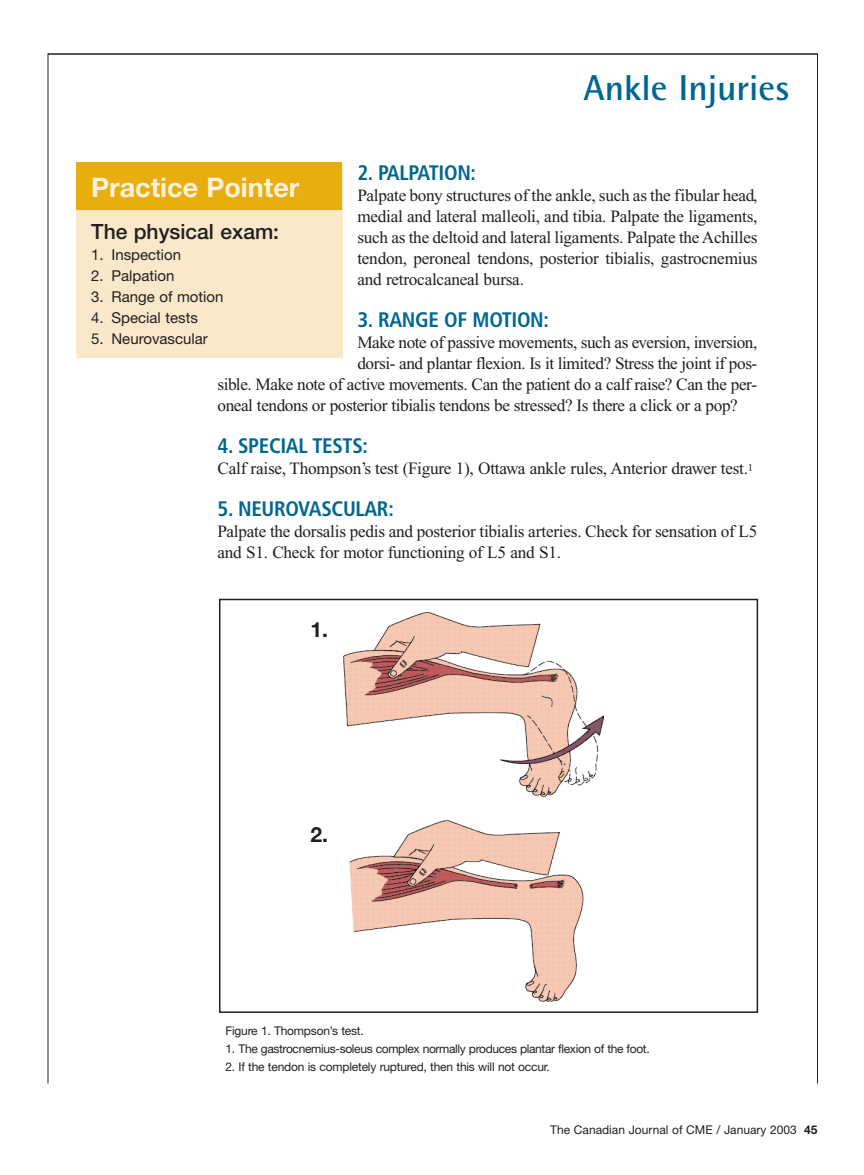
<style>
.page{position:relative;width:864px;height:1175px;background:#fff}
.page>*{position:absolute;margin:0;border:0;box-sizing:border-box;transform-origin:0 0}
.t1{font:700 36px "Rotis Semi Sans";color:#00678f}
.t2{font:700 27px "Helvetica Neue";color:#fff2dc}
.t3{font:700 condensed 21px "Frutiger";letter-spacing:-.015em;color:#00678f}
.t4{font:500 21px "Helvetica Neue";color:#231f20}
.t5{font:700 21px "Helvetica Neue";color:#231f20}
.t6{font:17.25px/21px "Times New Roman";letter-spacing:-.025em;color:#231f20;text-align:justify}
.t7{font:15px "Helvetica Neue";color:#231f20}
.t8{font:12px "Helvetica Neue";letter-spacing:-.015em;color:#231f20}
.s1{font-weight:700}
</style>
<div class="page">
<hr style="left:48px;top:53px;width:770px;height:2px;background:#231f20">
<hr style="left:48px;top:53px;width:1px;height:1030px;background:#231f20">
<hr style="left:817px;top:53px;width:1px;height:1030px;background:#231f20">
<img style="left:343px;top:613px;width:260px;height:388px">
<div style="left:219px;top:598px;width:539px;height:414px;border:2px solid #231f20"></div>
<div style="left:76px;top:165px;width:266px;height:193px;background:#f9e8ca"></div>
<div style="left:76px;top:162px;width:266px;height:47px;background:#e8ae10"></div>
<h1 class="t1" style="left:583px;top:75px;width:208px">Ankle Injuries</h1>
<p class="t3" style="left:357px;top:164px;width:120px">2. PALPATION:</p>
<p class="t6" style="left:357px;top:186px;width:402px">Palpate bony structures of the ankle, such as the fibular head, medial and lateral malleoli, and tibia. Palpate the ligaments, such as the deltoid and lateral ligaments. Palpate the Achilles tendon, peroneal tendons, posterior tibialis, gastrocnemius and retrocalcaneal bursa.</p>
<p class="t3" style="left:357px;top:311px;width:193px">3. RANGE OF MOTION:</p>
<p class="t6" style="left:357px;top:333px;width:402px">Make note of passive movements, such as eversion, inversion,</p>
<p class="t6" style="left:357px;top:354px;width:401px">dorsi- and plantar flexion. Is it limited? Stress the joint if pos-</p>
<p class="t6" style="left:217px;top:375px;width:541px">sible. Make note of active movements. Can the patient do a calf raise? Can the per-</p>
<p class="t6" style="left:217px;top:396px;width:522px">oneal tendons or posterior tibialis tendons be stressed? Is there a click or a pop?</p>
<p class="t3" style="left:218px;top:437px;width:152px">4. SPECIAL TESTS:</p>
<p class="t6" style="left:218px;top:459px;width:537px">Calf raise, Thompson’s test (Figure 1), Ottawa ankle rules, Anterior drawer test.<sup>1</sup></p>
<p class="t3" style="left:218px;top:500px;width:178px">5. NEUROVASCULAR:</p>
<p class="t6" style="left:218px;top:522px;width:541px">Palpate the dorsalis pedis and posterior tibialis arteries. Check for sensation of L5 and S1. Check for motor functioning of L5 and S1.</p>
<h2 class="t2" style="left:91px;top:178px;width:210px">Practice Pointer</h2>
<p class="t4" style="left:91px;top:224px;width:189px">The physical exam:</p>
<p class="t7" style="left:91px;top:250px;width:91px">1. Inspection</p>
<p class="t7" style="left:91px;top:271px;width:85px">2. Palpation</p>
<p class="t7" style="left:91px;top:292px;width:134px">3. Range of motion</p>
<p class="t7" style="left:91px;top:313px;width:108px">4. Special tests</p>
<p class="t7" style="left:91px;top:334px;width:118px">5. Neurovascular</p>
<p class="t5" style="left:310px;top:622px;width:19px">1.</p>
<p class="t5" style="left:310px;top:827px;width:19px">2.</p>
<p class="t8" style="left:225px;top:1026px;width:140px">Figure 1. Thompson’s test.</p>
<p class="t8" style="left:225px;top:1044px;width:426px">1. The gastrocnemius-soleus complex normally produces plantar flexion of the foot.</p>
<p class="t8" style="left:225px;top:1062px;width:326px">2. If the tendon is completely ruptured, then this will not occur.</p>
<p class="t8" style="left:550px;top:1125px;width:269px">The Canadian Journal of CME / January 2003 <span class="s1">45</span></p>
</div>
